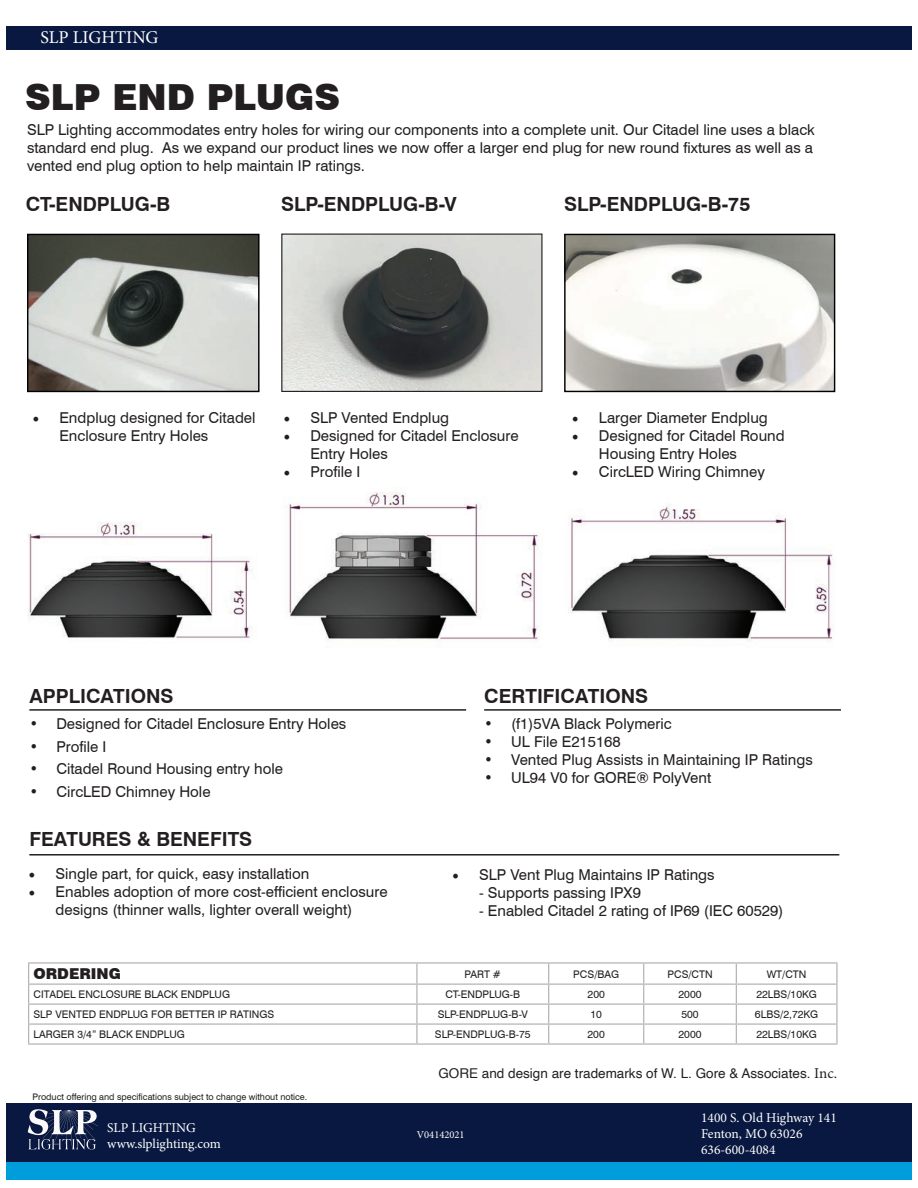
<style>
.page{position:relative;width:918px;height:1188px;background:#fff}
.page>*{position:absolute;margin:0;border:0;box-sizing:border-box;transform-origin:0 0}
.t1{font:900 36px "Swiss 721 BT";color:#231f20}
.t2{font:700 19.5px "Swiss 721 BT";color:#231f20}
.t3{font:18px "Minion Pro";color:#fff}
.t4{font:15px/18px "Swiss 721 BT";color:#231f20}
.t5{font:900 15px "Swiss 721 BT";color:#231f20}
.t6{font:13.5px/16.2px "Minion Pro";color:#fff}
.t7{font:13.5px "Helvetica";color:#231f20}
.t8{font:10.5px "Swiss 721 BT";color:#231f20}
.t9{font:10.5px "Minion Pro";color:#fff}
.t10{font:9px "Swiss 721 BT";color:#231f20}
.s1{font-family:"Minion Pro";font-size:18px}
.s2{font-family:"Minion Pro";font-size:15px}
</style>
<div class="page">
<div style="left:6px;top:1162px;width:906px;height:18px;background:#009ddc"></div>
<div style="left:6px;top:1103px;width:906px;height:59px;background:#091840"></div>
<svg style="left:28px;top:1109px;width:70px;height:41px"></svg>
<div style="left:6px;top:26px;width:906px;height:24px;background:#091840"></div>
<img style="left:283px;top:236px;width:258px;height:154px">
<div style="left:281px;top:234px;width:262px;height:158px;border:1px solid #231f20"></div>
<hr style="left:29px;top:854px;width:810px;height:2px;background:#231f20">
<hr style="left:29px;top:709px;width:437px;height:2px;background:#231f20">
<hr style="left:484px;top:709px;width:357px;height:2px;background:#231f20">
<img style="left:29px;top:236px;width:229px;height:154px">
<div style="left:27px;top:234px;width:233px;height:158px;border:1px solid #000"></div>
<img style="left:566px;top:236px;width:267px;height:154px">
<div style="left:564px;top:234px;width:271px;height:158px;border:1px solid #000"></div>
<img style="left:28px;top:522px;width:229px;height:116px">
<img style="left:286px;top:492px;width:253px;height:149px">
<img style="left:568px;top:505px;width:265px;height:137px">
<hr style="left:28px;top:962px;width:389px;height:2px;background:#b1b2b6">
<hr style="left:417px;top:962px;width:132px;height:2px;background:#b1b2b6">
<hr style="left:416px;top:964px;width:2px;height:20px;background:#b1b2b6">
<hr style="left:549px;top:962px;width:95px;height:2px;background:#b1b2b6">
<hr style="left:644px;top:962px;width:92px;height:2px;background:#b1b2b6">
<hr style="left:736px;top:962px;width:102px;height:2px;background:#b1b2b6">
<hr style="left:836px;top:964px;width:2px;height:20px;background:#b1b2b6">
<hr style="left:28px;top:984px;width:389px;height:1px;background:#b1b2b6">
<hr style="left:417px;top:984px;width:132px;height:1px;background:#b1b2b6">
<hr style="left:549px;top:984px;width:95px;height:1px;background:#b1b2b6">
<hr style="left:644px;top:984px;width:92px;height:1px;background:#b1b2b6">
<hr style="left:736px;top:984px;width:102px;height:1px;background:#b1b2b6">
<hr style="left:28px;top:1003px;width:389px;height:2px;background:#b1b2b6">
<hr style="left:417px;top:1003px;width:132px;height:2px;background:#b1b2b6">
<hr style="left:549px;top:1003px;width:95px;height:2px;background:#b1b2b6">
<hr style="left:644px;top:1003px;width:92px;height:2px;background:#b1b2b6">
<hr style="left:736px;top:1003px;width:102px;height:2px;background:#b1b2b6">
<hr style="left:28px;top:1023px;width:389px;height:2px;background:#b1b2b6">
<svg style="left:28px;top:964px;width:1px;height:79px"></svg>
<hr style="left:417px;top:1023px;width:132px;height:2px;background:#b1b2b6">
<svg style="left:416px;top:985px;width:2px;height:58px"></svg>
<hr style="left:549px;top:1023px;width:95px;height:2px;background:#b1b2b6">
<svg style="left:548px;top:964px;width:1px;height:79px"></svg>
<hr style="left:644px;top:1023px;width:92px;height:2px;background:#b1b2b6">
<svg style="left:643px;top:964px;width:1px;height:79px"></svg>
<hr style="left:736px;top:1023px;width:102px;height:2px;background:#b1b2b6">
<svg style="left:736px;top:964px;width:1px;height:79px"></svg>
<svg style="left:836px;top:985px;width:2px;height:58px"></svg>
<hr style="left:28px;top:1043px;width:389px;height:2px;background:#b1b2b6">
<hr style="left:417px;top:1043px;width:132px;height:2px;background:#b1b2b6">
<hr style="left:549px;top:1043px;width:95px;height:2px;background:#b1b2b6">
<hr style="left:644px;top:1043px;width:92px;height:2px;background:#b1b2b6">
<hr style="left:736px;top:1043px;width:102px;height:2px;background:#b1b2b6">
<p class="t3" style="left:41px;top:25px;width:119px">SLP LIGHTING</p>
<h1 class="t1" style="left:25px;top:75px;width:316px">SLP END PLUGS</h1>
<p class="t4" style="left:27px;top:121px;width:790px">SLP Lighting accommodates entry holes for wiring our components into a complete unit. Our Citadel line uses a black standard end plug. As we expand our product lines we now offer a larger end plug for new round fixtures as well as a vented end plug option to help maintain IP ratings.</p>
<h2 class="t2" style="left:26px;top:192px;width:146px">CT-ENDPLUG-B</h2>
<h2 class="t2" style="left:281px;top:192px;width:177px">SLP-ENDPLUG-B-V</h2>
<h2 class="t2" style="left:564px;top:192px;width:188px">SLP-ENDPLUG-B-75</h2>
<p class="t4" style="left:59px;top:409px;width:198px;text-indent:-27px"><span class="s1">•</span> Endplug designed for Citadel<br>Enclosure Entry Holes</p>
<p class="t4" style="left:283px;top:409px;width:167px"><span class="s1">•</span> SLP Vented Endplug</p>
<p class="t4" style="left:310px;top:427px;width:210px;text-indent:-27px"><span class="s1">•</span> Designed for Citadel Enclosure<br>Entry Holes</p>
<p class="t4" style="left:283px;top:463px;width:78px"><span class="s1">•</span> Profile I</p>
<p class="t4" style="left:572px;top:409px;width:197px"><span class="s1">•</span> Larger Diameter Endplug</p>
<p class="t4" style="left:599px;top:427px;width:187px;text-indent:-27px"><span class="s1">•</span> Designed for Citadel Round<br>Housing Entry Holes</p>
<p class="t4" style="left:572px;top:463px;width:194px"><span class="s1">•</span> CircLED Wiring Chimney</p>
<h2 class="t2" style="left:29px;top:685px;width:146px">APPLICATIONS</h2>
<p class="t4" style="left:29px;top:715px;width:319px">• Designed for Citadel Enclosure Entry Holes</p>
<p class="t4" style="left:29px;top:737px;width:78px">• Profile I</p>
<p class="t4" style="left:29px;top:760px;width:255px">• Citadel Round Housing entry hole</p>
<p class="t4" style="left:29px;top:782px;width:183px">• CircLED Chimney Hole</p>
<h2 class="t2" style="left:29px;top:827px;width:224px">FEATURES &amp; BENEFITS</h2>
<p class="t4" style="left:29px;top:865px;width:282px"><span class="s1">•</span> Single part, for quick, easy installation</p>
<p class="t4" style="left:29px;top:883px;width:360px;text-align:center"><span class="s1">•</span> Enables adoption of more cost-efficient enclosure designs (thinner walls, lighter overall weight)</p>
<h2 class="t2" style="left:484px;top:685px;width:165px">CERTIFICATIONS</h2>
<p class="t4" style="left:484px;top:715px;width:189px">• (f1)5VA Black Polymeric</p>
<p class="t4" style="left:484px;top:733px;width:138px">• UL File E215168</p>
<p class="t4" style="left:484px;top:751px;width:330px">• Vented Plug Assists in Maintaining IP Ratings</p>
<p class="t4" style="left:484px;top:769px;width:229px">• UL94 V0 for GORE® PolyVent</p>
<p class="t4" style="left:452px;top:865px;width:264px"><span class="s1">•</span> SLP Vent Plug Maintains IP Ratings</p>
<p class="t4" style="left:479px;top:883px;width:163px">- Supports passing IPX9</p>
<p class="t4" style="left:479px;top:901px;width:306px">- Enabled Citadel 2 rating of IP69 (IEC 60529)</p>
<p class="t5" style="left:34px;top:965px;width:89px">ORDERING</p>
<p class="t8" style="left:465px;top:967px;width:38px">PART #</p>
<p class="t8" style="left:573px;top:967px;width:47px">PCS/BAG</p>
<p class="t8" style="left:667px;top:967px;width:47px">PCS/CTN</p>
<p class="t8" style="left:767px;top:967px;width:41px">WT/CTN</p>
<p class="t8" style="left:34px;top:988px;width:198px">CITADEL ENCLOSURE BLACK ENDPLUG</p>
<p class="t8" style="left:445px;top:988px;width:76px">CT-ENDPLUG-B</p>
<p class="t8" style="left:588px;top:988px;width:19px">200</p>
<p class="t8" style="left:679px;top:988px;width:25px">2000</p>
<p class="t8" style="left:756px;top:988px;width:62px">22LBS/10KG</p>
<p class="t8" style="left:34px;top:1008px;width:242px">SLP VENTED ENDPLUG FOR BETTER IP RATINGS</p>
<p class="t8" style="left:438px;top:1008px;width:92px">SLP-ENDPLUG-B-V</p>
<p class="t8" style="left:590px;top:1008px;width:13px">10</p>
<p class="t8" style="left:681px;top:1008px;width:19px">500</p>
<p class="t8" style="left:755px;top:1008px;width:65px">6LBS/2,72KG</p>
<p class="t8" style="left:34px;top:1028px;width:153px">LARGER 3/4” BLACK ENDPLUG</p>
<p class="t8" style="left:435px;top:1028px;width:97px">SLP-ENDPLUG-B-75</p>
<p class="t8" style="left:588px;top:1028px;width:19px">200</p>
<p class="t8" style="left:679px;top:1028px;width:25px">2000</p>
<p class="t8" style="left:756px;top:1028px;width:62px">22LBS/10KG</p>
<p class="t7" style="left:438px;top:1063px;width:400px">GORE and design are trademarks of W. L. Gore &amp; Associates. <span class="s2">Inc.</span></p>
<p class="t10" style="left:32px;top:1091px;width:276px">Product offering and specifications subject to change without notice.</p>
<p class="t6" style="left:107px;top:1119px;width:115px">SLP LIGHTING www.slplighting.com</p>
<p class="t6" style="left:701px;top:1109px;width:137px">1400 S. Old Highway 141<br>Fenton, MO 63026<br>636-600-4084</p>
<p class="t9" style="left:417px;top:1128px;width:49px">V04142021</p>
</div>
